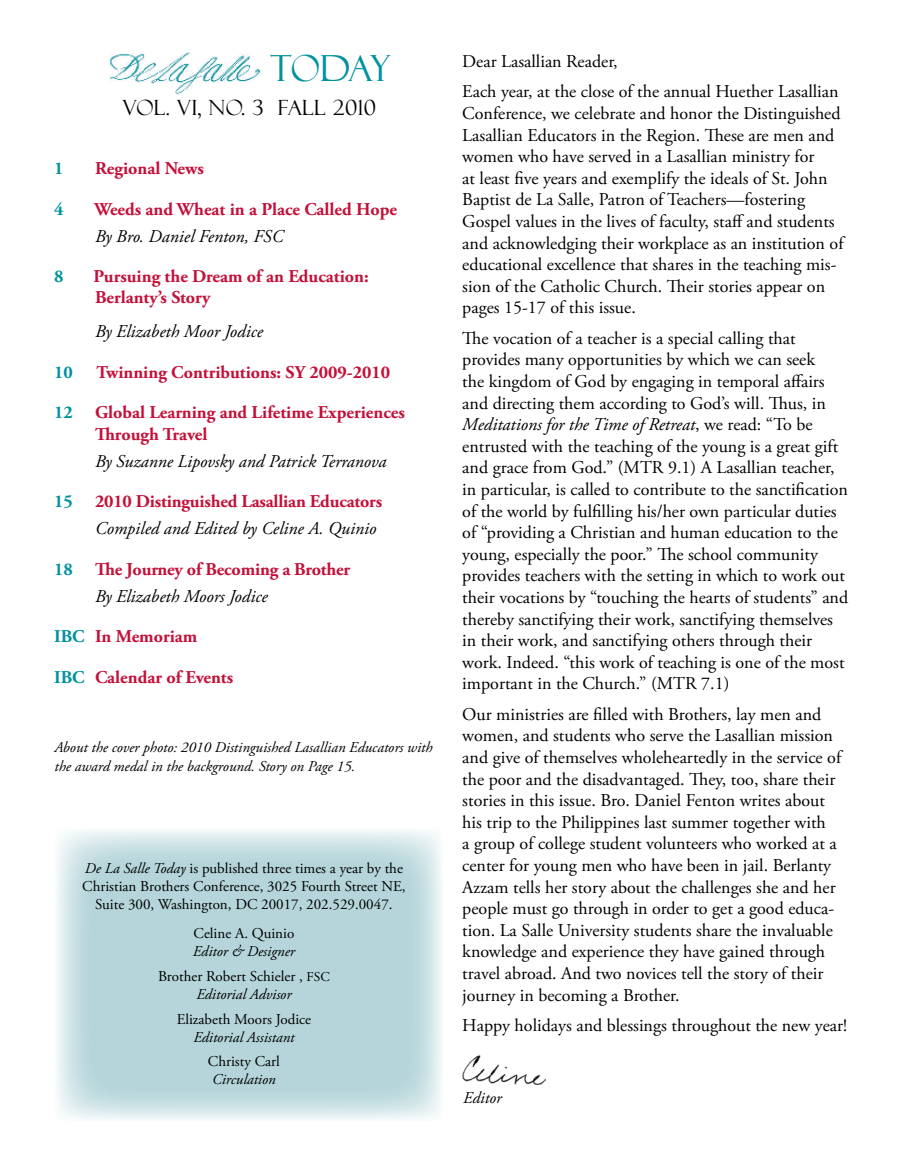
<style>
.page{position:relative;width:905px;height:1175px;background:#fff}
.page>*{position:absolute;margin:0;border:0;box-sizing:border-box;transform-origin:0 0}
.t1{font:36px "Felix Titling";letter-spacing:-.05em;color:#00929f}
.t2{font:21px "Felix Titling";letter-spacing:.025em;color:#000}
.t3{font:18px/21.6px "Adobe Garamond Pro";color:#000}
.t4{font:700 18px/27px "Adobe Garamond Pro";color:#c41039}
.t5{font:italic 18px "Adobe Garamond Pro";color:#000}
.t6{font:700 18px "Adobe Garamond Pro";color:#00929f}
.t7{font:italic 16.5px "Adobe Garamond Pro";color:#000}
.t8{font:15px/18px "Adobe Garamond Pro";color:#000;text-align:center}
.t9{font:italic 15px/18px "Adobe Garamond Pro";color:#000}
.s1{color:#00929f}
.s2{font-weight:400;font-style:italic;color:#000}
.s3{font-style:italic}
.s4{font-size:13.5px}
</style>
<div class="page">
<img style="left:109px;top:52px;width:151px;height:42px">
<img style="left:462px;top:1055px;width:84px;height:29px">
<svg style="left:57px;top:830px;width:385px;height:290px;background:#bfdade"></svg>
<h1 class="t1" style="left:270px;top:47px;width:122px">TODAY</h1>
<p class="t2" style="left:122px;top:95px;width:255px">VOL. VI, NO. 3 FALL 2010</p>
<p class="t6" style="left:54px;top:158px;width:11px">1</p>
<p class="t4" style="left:95px;top:155px;width:110px">Regional News</p>
<p class="t6" style="left:54px;top:199px;width:11px">4</p>
<p class="t4" style="left:94px;top:196px;width:304px">Weeds and Wheat in a Place Called Hope</p>
<p class="t5" style="left:95px;top:225px;width:190px">By Bro. Daniel Fenton, FSC</p>
<p class="t6" style="left:54px;top:266px;width:11px">8</p>
<p class="t4" style="left:94px;top:266px;width:276px;line-height:21px">Pursuing the Dream of an Education:<br>Berlanty’s Story</p>
<p class="t5" style="left:95px;top:321px;width:169px">By Elizabeth Moor Jodice</p>
<p class="t6" style="left:54px;top:361px;width:20px">10</p>
<p class="t4" style="left:97px;top:359px;width:295px">Twinning Contributions: SY 2009-2010</p>
<p class="t4" style="left:95px;top:402px;width:311px;line-height:21.6px;text-indent:-41px"><span class="s1">12</span> Global Learning and Lifetime Experiences<br>Through Travel</p>
<p class="t5" style="left:95px;top:450px;width:293px">By Suzanne Lipovsky and Patrick Terranova</p>
<p class="t4" style="left:95px;top:488px;width:288px;text-indent:-41px"><span class="s1">15</span> 2010 Distinguished Lasallian Educators<br><span class="s2">Compiled and Edited by Celine A. Quinio</span></p>
<p class="t4" style="left:95px;top:556px;width:257px;text-indent:-41px"><span class="s1">18</span> The Journey of Becoming a Brother<br><span class="s2">By Elizabeth Moors Jodice</span></p>
<p class="t4" style="left:54px;top:623px;width:145px"><span class="s1">IBC</span> In Memoriam</p>
<p class="t4" style="left:54px;top:664px;width:181px"><span class="s1">IBC</span> Calendar of Events</p>
<p class="t9" style="left:54px;top:739px;width:379px">About the cover photo: 2010 Distinguished Lasallian Educators with the award medal in the background. Story on Page 15.</p>
<p class="t8" style="left:82px;top:860px;width:325px"><span class="s3">De La Salle Today</span> is published three times a year by the<br>Christian Brothers Conference, 3025 Fourth Street NE,<br>Suite 300, Washington, DC 20017, 202.529.0047.</p>
<p class="t8" style="left:193px;top:925px;width:102px">Celine A. Quinio</p>
<p class="t8" style="left:158px;top:939px;width:173px;line-height:24.8px"><span class="s3">Editor &amp; Designer<br></span>Brother Robert Schieler , <span class="s4">FSC</span></p>
<p class="t9" style="left:196px;top:985px;width:97px">Editorial Advisor</p>
<p class="t8" style="left:177px;top:1010px;width:136px">Elizabeth Moors Jodice</p>
<p class="t9" style="left:193px;top:1028px;width:103px">Editorial Assistant</p>
<p class="t8" style="left:208px;top:1053px;width:73px">Christy Carl</p>
<p class="t9" style="left:212px;top:1071px;width:65px">Circulation</p>
<p class="t3" style="left:462px;top:47px;width:378px;line-height:30.3px">Dear Lasallian Reader,<br>Each year, at the close of the annual Huether Lasallian</p>
<p class="t3" style="left:462px;top:103px;width:383px">Conference, we celebrate and honor the Distinguished Lasallian Educators in the Region. These are men and women who have served in a Lasallian ministry for<br>at least five years and exemplify the ideals of St. John Baptist de La Salle, Patron of Teachers—fostering Gospel values in the lives of faculty, staff and students and acknowledging their workplace as an institution of educational excellence that shares in the teaching mis&shy;sion of the Catholic Church. Their stories appear on pages 15-17 of this issue.</p>
<p class="t3" style="left:462px;top:328px;width:387px">The vocation of a teacher is a special calling that provides many opportunities by which we can seek<br>the kingdom of God by engaging in temporal affairs and directing them according to God’s will. Thus, in <span class="s3">Meditations for the Time of Retreat</span>, we read: “To be entrusted with the teaching of the young is a great gift and grace from God.” (MTR 9.1) A Lasallian teacher, in particular, is called to contribute to the sanctification of the world by fulfilling his/her own particular duties of “providing a Christian and human education to the young, especially the poor.” The school community provides teachers with the setting in which to work out their vocations by “touching the hearts of students” and thereby sanctifying their work, sanctifying themselves in their work, and sanctifying others through their work. Indeed. “this work of teaching is one of the most important in the Church.” (MTR 7.1)</p>
<p class="t3" style="left:462px;top:704px;width:380px">Our ministries are filled with Brothers, lay men and women, and students who serve the Lasallian mission and give of themselves wholeheartedly in the service of the poor and the disadvantaged. They, too, share their stories in this issue. Bro. Daniel Fenton writes about his trip to the Philippines last summer together with<br>a group of college student volunteers who worked at a center for young men who have been in jail. Berlanty Azzam tells her story about the challenges she and her people must go through in order to get a good educa&shy;tion. La Salle University students share the invaluable knowledge and experience they have gained through travel abroad. And two novices tell the story of their journey in becoming a Brother.</p>
<p class="t3" style="left:462px;top:1015px;width:386px">Happy holidays and blessings throughout the new year!</p>
<p class="t7" style="left:463px;top:1088px;width:40px">Editor</p>
</div>
